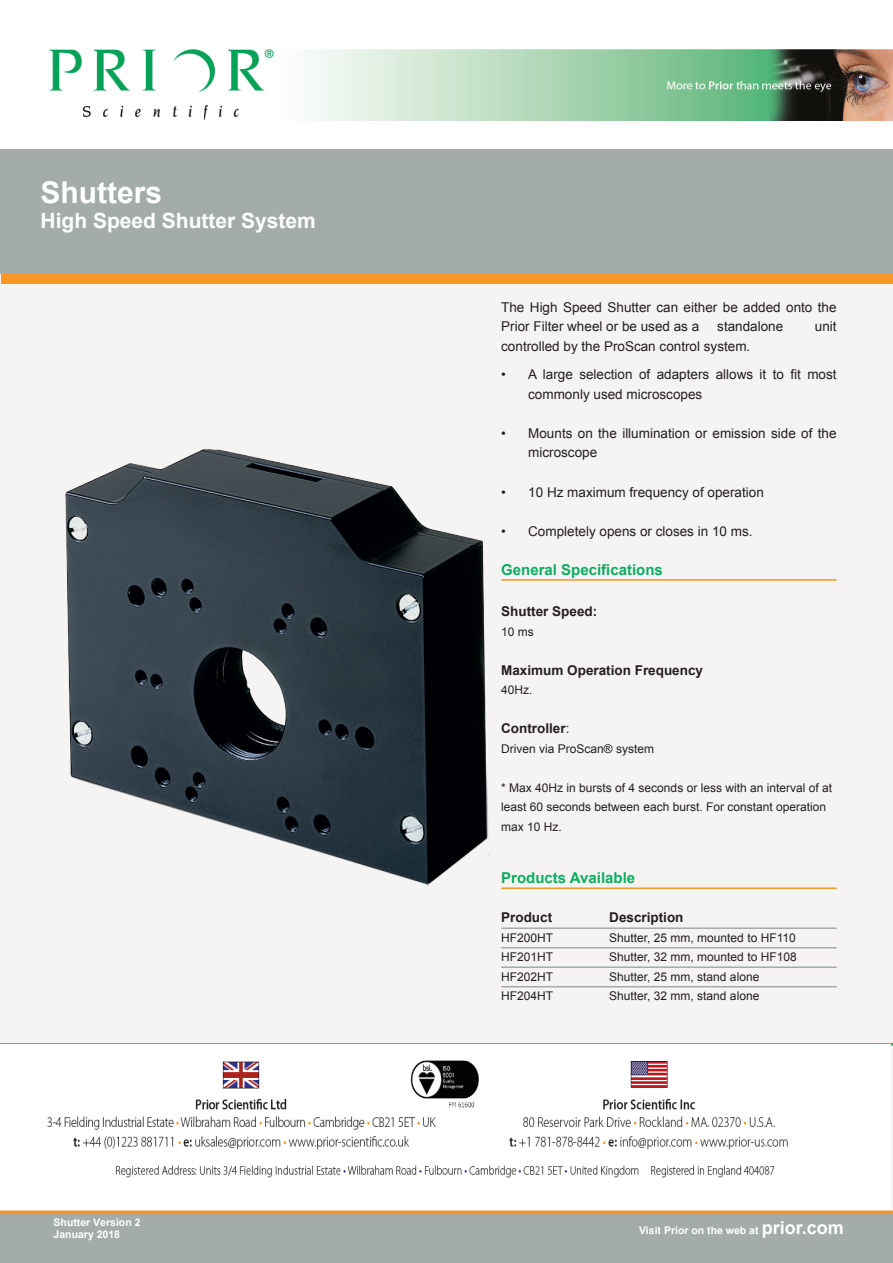
<style>
.page{position:relative;width:893px;height:1263px;background:#fff}
.page>*{position:absolute;margin:0;border:0;box-sizing:border-box;transform-origin:0 0}
.t1{font:700 30px "Arial";color:#fff}
.t2{font:700 21px "Arial";color:#fff}
.t3{font:700 15px "Arial";color:#0bae62}
.t4{font:13.5px/19.5px "Arial";color:#231f20}
.t5{font:700 13.5px "Arial";color:#231f20}
.t6{font:12px/19.5px "Arial";color:#231f20}
.t7{font:700 10.5px/12.6px "Arial";color:#fff}
.s1{font-weight:400}
.s2{font-size:18px}
</style>
<div class="page">
<div style="left:0;top:272px;width:893px;height:991px;background:#f5f4f3"></div>
<div style="left:0;top:1214px;width:893px;height:49px;background:#a3aca8"></div>
<svg style="left:0;top:1210px;width:893px;height:4px;background:#f6a445"></svg>
<hr style="left:501px;top:579px;width:336px;height:2px;background:#f79727">
<hr style="left:0;top:1043px;width:893px;height:2px;background:#0bae62">
<img style="left:65px;top:449px;width:426px;height:437px">
<hr style="left:501px;top:887px;width:336px;height:2px;background:#f79727">
<hr style="left:501px;top:927px;width:336px;height:2px;background:#a3aca8">
<hr style="left:501px;top:947px;width:336px;height:1px;background:#a3aca8">
<hr style="left:501px;top:966px;width:336px;height:2px;background:#a3aca8">
<hr style="left:501px;top:986px;width:336px;height:1px;background:#a3aca8">
<img style="left:0;top:49px;width:892px;height:102px">
<div style="left:1px;top:160px;width:892px;height:123px;background:#f79727"></div>
<div style="left:1px;top:149px;width:892px;height:125px;background:#a3aca8"></div>
<img style="left:1px;top:1044px;width:890px;height:165px">
<h1 class="t1" style="left:41px;top:172px;width:123px">Shutters</h1>
<h2 class="t2" style="left:41px;top:207px;width:277px">High Speed Shutter System</h2>
<p class="t4" style="left:501px;top:298px;width:337px">The High Speed Shutter can either be added onto the<br>Prior Filter wheel or be used as a</p>
<p class="t4" style="left:717px;top:317px;width:68px">standalone</p>
<p class="t4" style="left:815px;top:317px;width:23px">unit</p>
<p class="t4" style="left:501px;top:337px;width:251px">controlled by the ProScan control system.</p>
<p class="t4" style="left:528px;top:365px;width:310px;text-indent:-27px">• A large selection of adapters allows it to fit most commonly used microscopes</p>
<p class="t4" style="left:528px;top:424px;width:310px;text-indent:-27px">• Mounts on the illumination or emission side of the microscope</p>
<p class="t4" style="left:501px;top:482px;width:264px">• 10 Hz maximum frequency of operation</p>
<p class="t4" style="left:501px;top:521px;width:253px">• Completely opens or closes in 10 ms.</p>
<p class="t3" style="left:501px;top:560px;width:163px">General Specifications</p>
<p class="t5" style="left:501px;top:602px;width:98px">Shutter Speed:</p>
<p class="t6" style="left:501px;top:622px;width:34px">10 ms</p>
<p class="t5" style="left:501px;top:661px;width:203px">Maximum Operation Frequency</p>
<p class="t6" style="left:501px;top:680px;width:33px">40Hz.</p>
<p class="t5" style="left:501px;top:719px;width:70px">Controller<span class="s1">:</span></p>
<p class="t6" style="left:501px;top:739px;width:154px">Driven via ProScan® system</p>
<p class="t6" style="left:501px;top:778px;width:332px">* Max 40Hz in bursts of 4 seconds or less with an interval of at least 60 seconds between each burst. For constant operation max 10 Hz.</p>
<p class="t3" style="left:501px;top:868px;width:135px">Products Available</p>
<p class="t5" style="left:501px;top:908px;width:53px">Product</p>
<p class="t5" style="left:609px;top:908px;width:76px">Description</p>
<p class="t6" style="left:501px;top:928px;width:54px">HF200HT</p>
<p class="t6" style="left:609px;top:928px;width:188px">Shutter, 25 mm, mounted to HF110</p>
<p class="t6" style="left:501px;top:947px;width:54px">HF201HT</p>
<p class="t6" style="left:609px;top:947px;width:189px">Shutter, 32 mm, mounted to HF108</p>
<p class="t6" style="left:501px;top:967px;width:54px">HF202HT</p>
<p class="t6" style="left:609px;top:967px;width:152px">Shutter, 25 mm, stand alone</p>
<p class="t6" style="left:501px;top:986px;width:54px">HF204HT</p>
<p class="t6" style="left:609px;top:986px;width:152px">Shutter, 32 mm, stand alone</p>
<p class="t7" style="left:54px;top:1216px;width:88px">Shutter Version 2<br>January 2018</p>
<p class="t7" style="left:639px;top:1224px;width:206px">Visit Prior on the web at <span class="s2">prior.com</span></p>
</div>
